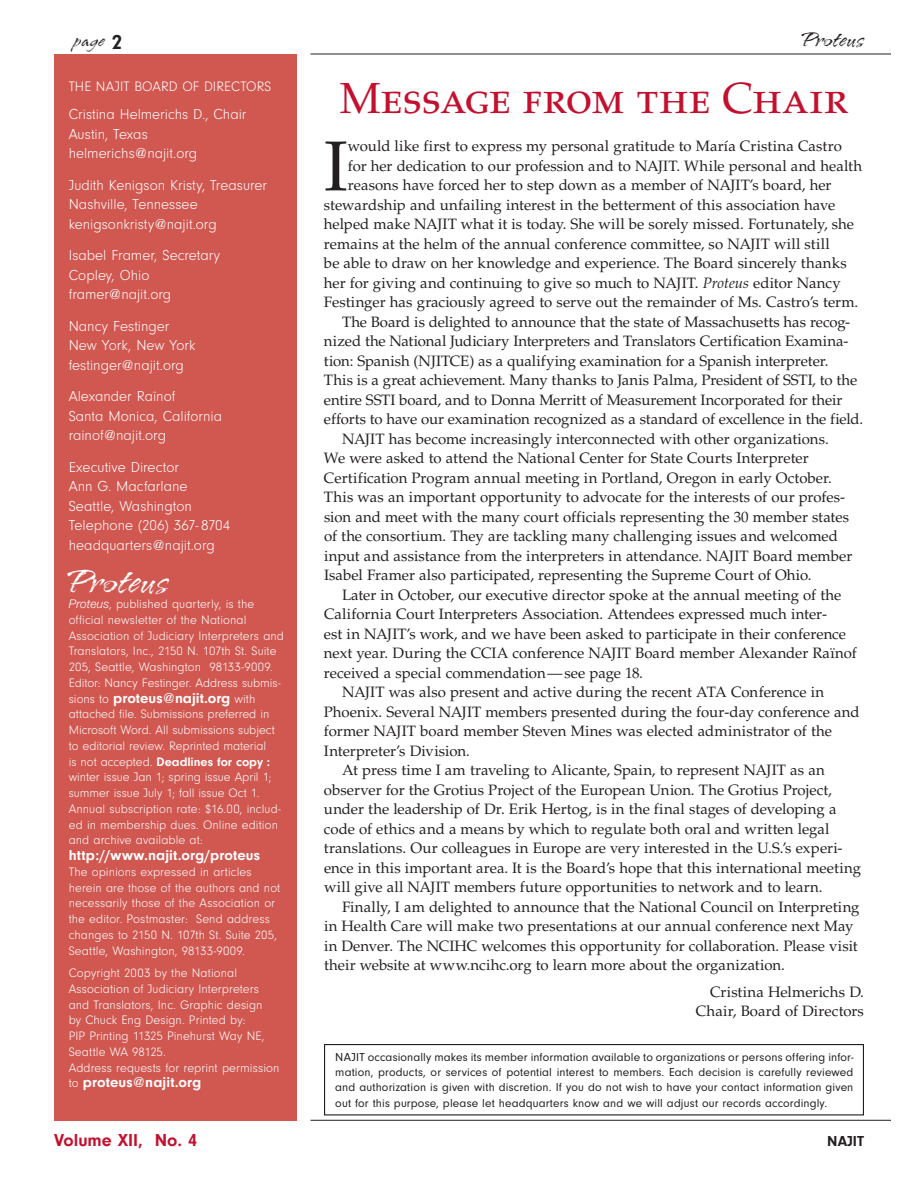
<style>
.page{position:relative;width:918px;height:1188px;background:#fff}
.page>*{position:absolute;margin:0;border:0;box-sizing:border-box;transform-origin:0 0}
.t1{font:70.65px "Palatino";color:#231f20}
.t2{font:43.5px "Palatino SC";color:#c3102f}
.t3{font:39px "Arid ITC";letter-spacing:.005em;color:#fff}
.t4{font:24px "Arid ITC";letter-spacing:.01em;color:#231f20}
.t5{font:21px "Arid ITC";color:#231f20}
.t6{font:700 18px "Neuzeit Gro T";color:#c3102f}
.t7{font:15px/19.5px "Palatino";color:#231f20;text-align:right}
.t8{font:15px/19.5px "Neuzeit Gro T Ligh";color:#fff}
.t9{font:700 15px "Neuzeit Gro T";letter-spacing:.005em;color:#fff}
.t10{font:700 15px "Neuzeit Gro T";color:#231f20}
.t11{font:14.25px "Neuzeit Gro T Ligh";letter-spacing:.005em;color:#fff}
.t12{font:12.75px/15.8px "Neuzeit Gro T Ligh";letter-spacing:.005em;color:#fff}
.t13{font:700 12.75px "Neuzeit Gro T";color:#fff}
.t14{font:12px/15px "Neuzeit Gro T";letter-spacing:.01em;color:#231f20;text-align:justify}
.s1{font-family:"Neuzeit Gro T";font-weight:700}
.s2{font-family:"Helvetica Neue";font-weight:300;font-style:italic;font-size:12px}
.s3{font-family:"Neuzeit Gro T Ligh";font-weight:400;font-size:12.75px}
.s4{font-family:"Neuzeit Gro T Ligh";font-weight:400}
.s5{font-style:italic}
</style>
<div class="page">
<hr style="left:310px;top:54px;width:581px;height:1px;background:#231f20">
<hr style="left:310px;top:1120px;width:581px;height:1px;background:#231f20">
<div style="left:54px;top:54px;width:243px;height:1066px;background:#d15851"></div>
<div style="left:324px;top:1044px;width:540px;height:71px;border:1px solid #231f20"></div>
<h3 class="t5" style="left:74px;top:29px;width:50px">page <span class="s1">2</span></h3>
<h3 class="t4" style="left:802px;top:27px;width:63px">Proteus</h3>
<p class="t11" style="left:69px;top:78px;width:204px">THE NAJIT BOARD OF DIRECTORS</p>
<p class="t8" style="left:69px;top:105px;width:179px">Cristina Helmerichs D., Chair<br>Austin, Texas helmerichs@najit.org</p>
<p class="t8" style="left:69px;top:175px;width:200px">Judith Kenigson Kristy, Treasurer<br>Nashville, Tennessee kenigsonkristy@najit.org</p>
<p class="t8" style="left:69px;top:246px;width:153px">Isabel Framer, Secretary<br>Copley, Ohio framer@najit.org</p>
<p class="t8" style="left:69px;top:316px;width:128px">Nancy Festinger<br>New York, New York festinger@najit.org</p>
<p class="t8" style="left:69px;top:387px;width:155px">Alexander Raïnof<br>Santa Monica, California rainof@najit.org</p>
<p class="t8" style="left:69px;top:457px;width:163px">Executive Director<br>Ann G. Macfarlane<br>Seattle, Washington<br>Telephone (206) 367- 8704 headquarters@najit.org</p>
<h3 class="t3" style="left:69px;top:561px;width:101px">Proteus</h3>
<p class="t12" style="left:69px;top:596px;width:217px"><span class="s2">Proteus</span>, published quarterly, is the official newsletter of the National Association of Judiciary Interpreters and Translators, Inc., 2150 N. 107th St. Suite 205, Seattle, Washington 98133-9009.<br>Editor: Nancy Festinger. Address submis-</p>
<p class="t9" style="left:69px;top:689px;width:188px"><span class="s3">sions to</span> proteus@najit.org <span class="s3">with</span></p>
<p class="t12" style="left:69px;top:706px;width:208px">attached file. Submissions preferred in<br>Microsoft Word. All submissions subject to editorial review. Reprinted material</p>
<p class="t13" style="left:69px;top:754px;width:203px"><span class="s4">is not accepted.</span> Deadlines for copy :</p>
<p class="t12" style="left:69px;top:769px;width:214px">winter issue Jan 1; spring issue April 1; summer issue July 1; fall issue Oct 1.<br>Annual subscription rate: $16.00, includ&shy;ed in membership dues. Online edition and archive available at:</p>
<p class="t9" style="left:69px;top:847px;width:193px">http://www.najit.org/proteus</p>
<p class="t12" style="left:69px;top:864px;width:213px">The opinions expressed in articles herein are those of the authors and not necessarily those of the Association or the editor. Postmaster: Send address changes to 2150 N. 107th St. Suite 205, Seattle, Washington, 98133-9009.</p>
<p class="t12" style="left:69px;top:965px;width:212px">Copyright 2003 by the National Association of Judiciary Interpreters and Translators, Inc. Graphic design<br>by Chuck Eng Design. Printed by:<br>PIP Printing 11325 Pinehurst Way NE, Seattle WA 98125.<br>Address requests for reprint permission</p>
<p class="t9" style="left:69px;top:1074px;width:134px"><span class="s3">to</span> proteus@najit.org</p>
<h2 class="t2" style="left:340px;top:73px;width:510px">Message from the Chair</h2>
<h1 class="t1" style="left:324px;top:125px;width:25px">I</h1>
<p class="t7" style="left:348px;top:137px;width:496px">would like first to express my personal gratitude to María Cristina Castro</p>
<p class="t7" style="left:348px;top:156px;width:516px">for her dedication to our profession and to NAJIT. While personal and health</p>
<p class="t7" style="left:348px;top:176px;width:485px">reasons have forced her to step down as a member of NAJIT’s board, her</p>
<p class="t7" style="left:324px;top:195px;width:513px">stewardship and unfailing interest in the betterment of this association have</p>
<p class="t7" style="left:324px;top:215px;width:532px">helped make NAJIT what it is today. She will be sorely missed. Fortunately, she</p>
<p class="t7" style="left:324px;top:234px;width:507px">remains at the helm of the annual conference committee, so NAJIT will still</p>
<p class="t7" style="left:324px;top:254px;width:525px">be able to draw on her knowledge and experience. The Board sincerely thanks</p>
<p class="t7" style="left:324px;top:273px;width:518px">her for giving and continuing to give so much to NAJIT. <span class="s5">Proteus</span> editor Nancy</p>
<p class="t7" style="left:324px;top:293px;width:536px">Festinger has graciously agreed to serve out the remainder of Ms. Castro’s term.</p>
<p class="t7" style="left:342px;top:312px;width:510px">The Board is delighted to announce that the state of Massachusetts has recog-</p>
<p class="t7" style="left:324px;top:332px;width:526px">nized the National Judiciary Interpreters and Translators Certification Examina-</p>
<p class="t7" style="left:324px;top:351px;width:506px">tion: Spanish (NJITCE) as a qualifying examination for a Spanish interpreter.</p>
<p class="t7" style="left:324px;top:371px;width:535px">This is a great achievement. Many thanks to Janis Palma, President of SSTI, to the</p>
<p class="t7" style="left:324px;top:390px;width:520px">entire SSTI board, and to Donna Merritt of Measurement Incorporated for their</p>
<p class="t7" style="left:324px;top:410px;width:541px">efforts to have our examination recognized as a standard of excellence in the field.</p>
<p class="t7" style="left:342px;top:429px;width:488px">NAJIT has become increasingly interconnected with other organizations.</p>
<p class="t7" style="left:324px;top:449px;width:486px">We were asked to attend the National Center for State Courts Interpreter</p>
<p class="t7" style="left:324px;top:468px;width:509px">Certification Program annual meeting in Portland, Oregon in early October.</p>
<p class="t7" style="left:324px;top:488px;width:523px">This was an important opportunity to advocate for the interests of our profes-</p>
<p class="t7" style="left:324px;top:507px;width:527px">sion and meet with the many court officials representing the 30 member states</p>
<p class="t7" style="left:324px;top:527px;width:515px">of the consortium. They are tackling many challenging issues and welcomed</p>
<p class="t7" style="left:324px;top:546px;width:530px">input and assistance from the interpreters in attendance. NAJIT Board member</p>
<p class="t7" style="left:324px;top:566px;width:489px">Isabel Framer also participated, representing the Supreme Court of Ohio.</p>
<p class="t7" style="left:342px;top:585px;width:501px">Later in October, our executive director spoke at the annual meeting of the</p>
<p class="t7" style="left:324px;top:605px;width:505px">California Court Interpreters Association. Attendees expressed much inter-</p>
<p class="t7" style="left:324px;top:624px;width:524px">est in NAJIT’s work, and we have been asked to participate in their conference</p>
<p class="t7" style="left:324px;top:644px;width:534px">next year. During the CCIA conference NAJIT Board member Alexander Raïnof</p>
<p class="t7" style="left:324px;top:663px;width:321px">received a special commendation — see page 18.</p>
<p class="t7" style="left:342px;top:683px;width:484px">NAJIT was also present and active during the recent ATA Conference in</p>
<p class="t7" style="left:324px;top:702px;width:537px">Phoenix. Several NAJIT members presented during the four-day conference and</p>
<p class="t7" style="left:324px;top:722px;width:510px">former NAJIT board member Steven Mines was elected administrator of the</p>
<p class="t7" style="left:324px;top:741px;width:147px">Interpreter’s Division.</p>
<p class="t7" style="left:342px;top:761px;width:484px">At press time I am traveling to Alicante, Spain, to represent NAJIT as an</p>
<p class="t7" style="left:324px;top:780px;width:509px">observer for the Grotius Project of the European Union. The Grotius Project,</p>
<p class="t7" style="left:324px;top:800px;width:514px">under the leadership of Dr. Erik Hertog, is in the final stages of developing a</p>
<p class="t7" style="left:324px;top:819px;width:507px">code of ethics and a means by which to regulate both oral and written legal</p>
<p class="t7" style="left:324px;top:839px;width:520px">translations. Our colleagues in Europe are very interested in the U.S.’s experi-</p>
<p class="t7" style="left:324px;top:858px;width:539px">ence in this important area. It is the Board’s hope that this international meeting</p>
<p class="t7" style="left:324px;top:878px;width:500px">will give all NAJIT members future opportunities to network and to learn.</p>
<p class="t7" style="left:342px;top:897px;width:519px">Finally, I am delighted to announce that the National Council on Interpreting</p>
<p class="t7" style="left:324px;top:917px;width:531px">in Health Care will make two presentations at our annual conference next May</p>
<p class="t7" style="left:324px;top:936px;width:535px">in Denver. The NCIHC welcomes this opportunity for collaboration. Please visit</p>
<p class="t7" style="left:324px;top:956px;width:462px">their website at www.ncihc.org to learn more about the organization.</p>
<p class="t7" style="left:696px;top:982px;width:170px">Cristina Helmerichs D.<br>Chair, Board of Directors</p>
<p class="t14" style="left:335px;top:1049px;width:520px">NAJIT occasionally makes its member information available to organizations or persons offering infor&shy;mation, products, or services of potential interest to members. Each decision is carefully reviewed and authorization is given with discretion. If you do not wish to have your contact information given</p>
<p class="t14" style="left:335px;top:1096px;width:493px">out for this purpose, please let headquarters know and we will adjust our records accordingly.</p>
<p class="t6" style="left:54px;top:1130px;width:145px">Volume XII, No. 4</p>
<p class="t10" style="left:827px;top:1133px;width:38px">NAJIT</p>
</div>
